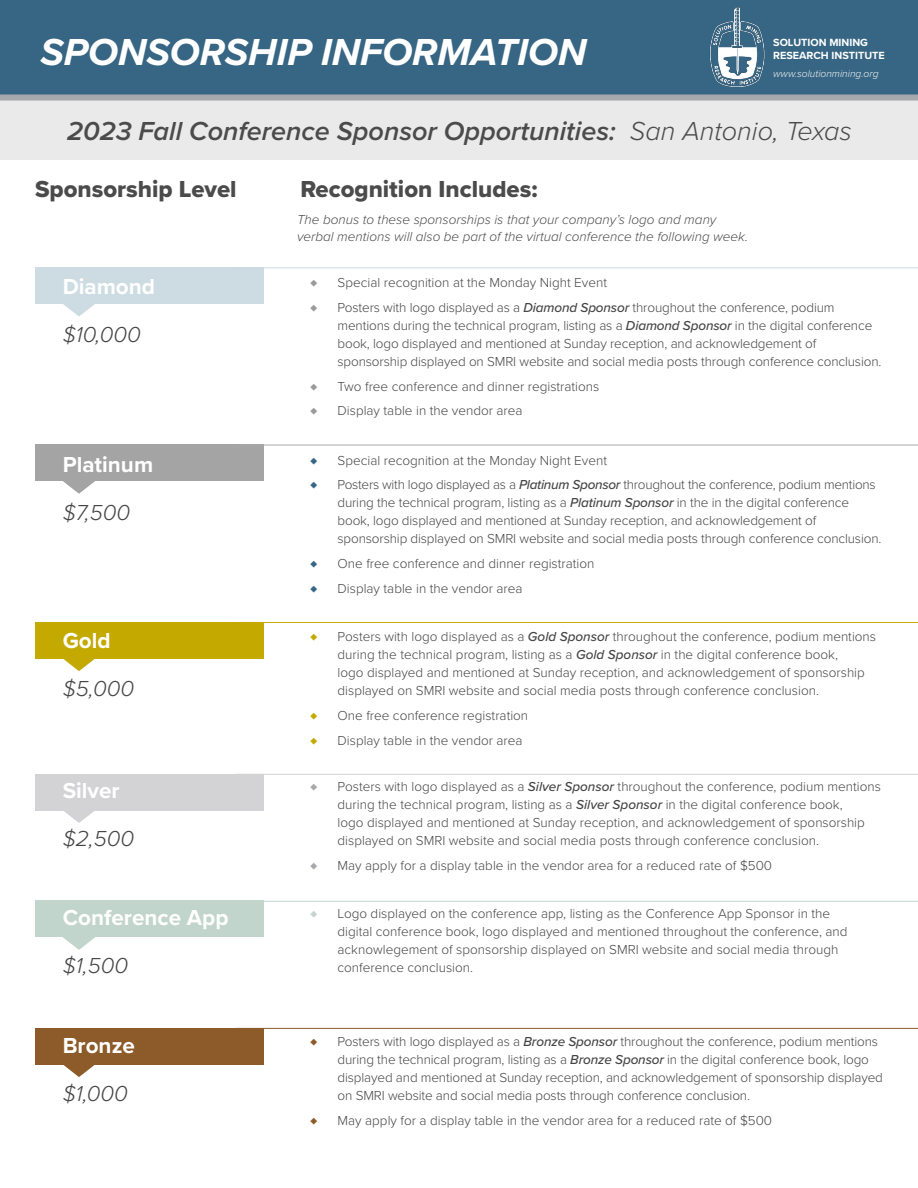
<style>
.page{position:relative;width:918px;height:1188px;background:#fff}
.page>*{position:absolute;margin:0;border:0;box-sizing:border-box;transform-origin:0 0}
.t1{font:italic 700 39px "Proxima Nova";color:#fff}
.t2{font:italic 600 27px "Proxima Nova";color:#4b4b4b}
.t3{font:24px "Proxima Nova Extrabld";color:#4b4b4b}
.t4{font:700 22.5px "Proxima Nova";color:#fff}
.t5{font:italic 300 22.5px "Proxima Nova";color:#454546}
.t6{font:300 13.5px/18px "Proxima Nova";color:#454546}
.t7{font:italic 300 13.5px/18px "Proxima Nova";color:#4b4b4b}
.t8{font:300 13.5px "Proxima Nova";color:#376684}
.t9{font:300 13.5px "Proxima Nova";color:#9d9a9a}
.t10{font:300 13.5px "Proxima Nova";color:#c3a900}
.t11{font:300 13.5px "Proxima Nova";color:#a7a8ac}
.t12{font:300 13.5px "Proxima Nova";color:#8d5a29}
.t13{font:300 13.5px "Proxima Nova";color:#c2d5cc}
.t14{font:700 10.8px/13.5px "Proxima Nova";color:#fff}
.t15{font:italic 300 10.35px "Proxima Nova";color:#f6f6f7}
.s1{font-weight:300}
.s2{font-weight:500;font-style:italic}
</style>
<div class="page">
<div style="left:0;top:97px;width:918px;height:63px;background:#eaeaea"></div>
<div style="left:0;top:0;width:918px;height:94px;background:#376684"></div>
<div style="left:0;top:94px;width:918px;height:6px;background:#a7a8ac"></div>
<img style="left:710px;top:7px;width:55px;height:80px">
<div style="left:35px;top:445px;width:229px;height:36px;background:#a4a4a5"></div>
<svg style="left:63px;top:481px;width:32px;height:13px"></svg>
<hr style="left:235px;top:445px;width:683px;height:1px;background:#a7a8ac">
<div style="left:35px;top:622px;width:229px;height:36px;background:#c3a900"></div>
<svg style="left:56px;top:658px;width:46px;height:13px"></svg>
<hr style="left:235px;top:622px;width:683px;height:1px;background:#c3a900">
<div style="left:35px;top:774px;width:229px;height:36px;background:#d3d3d5"></div>
<svg style="left:56px;top:810px;width:46px;height:13px"></svg>
<hr style="left:235px;top:774px;width:683px;height:1px;background:#d3d3d5">
<div style="left:35px;top:901px;width:229px;height:36px;background:#c2d5cc"></div>
<svg style="left:63px;top:937px;width:32px;height:13px"></svg>
<hr style="left:235px;top:901px;width:683px;height:1px;background:#c2d5cc">
<div style="left:35px;top:1028px;width:229px;height:36px;background:#8d5a29"></div>
<svg style="left:56px;top:1064px;width:46px;height:13px"></svg>
<hr style="left:235px;top:1028px;width:683px;height:1px;background:#8d5a29">
<div style="left:35px;top:267px;width:229px;height:37px;background:#cddce2"></div>
<svg style="left:63px;top:304px;width:32px;height:12px"></svg>
<hr style="left:235px;top:267px;width:683px;height:1px;background:#c9dae1">
<h1 class="t1" style="left:40px;top:23px;width:547px">SPONSORSHIP INFORMATION</h1>
<p class="t14" style="left:773px;top:35px;width:113px">SOLUTION MINING<br>RESEARCH INSTITUTE</p>
<p class="t15" style="left:773px;top:66px;width:107px">www.solutionmining.org</p>
<h2 class="t2" style="left:67px;top:111px;width:786px">2023 Fall Conference Sponsor Opportunities: <span class="s1">San Antonio, Texas</span></h2>
<h3 class="t3" style="left:35px;top:172px;width:203px">Sponsorship Level</h3>
<h3 class="t3" style="left:300px;top:172px;width:239px">Recognition Includes:</h3>
<p class="t7" style="left:297px;top:209px;width:452px">The bonus to these sponsorships is that your company’s logo and many verbal mentions will also be part of the virtual conference the following week.</p>
<h3 class="t4" style="left:63px;top:270px;width:94px">Diamond</h3>
<h3 class="t5" style="left:63px;top:318px;width:80px">$10,000</h3>
<h3 class="t4" style="left:63px;top:447px;width:92px">Platinum</h3>
<h3 class="t5" style="left:63px;top:495px;width:69px">$7,500</h3>
<h3 class="t4" style="left:63px;top:624px;width:49px">Gold</h3>
<h3 class="t5" style="left:63px;top:672px;width:73px">$5,000</h3>
<h3 class="t4" style="left:63px;top:774px;width:58px">Silver</h3>
<h3 class="t5" style="left:63px;top:822px;width:73px">$2,500</h3>
<h3 class="t4" style="left:63px;top:901px;width:167px">Conference App</h3>
<h3 class="t5" style="left:63px;top:949px;width:67px">$1,500</h3>
<h3 class="t4" style="left:63px;top:1029px;width:74px">Bronze</h3>
<h3 class="t5" style="left:63px;top:1077px;width:67px">$1,000</h3>
<p class="t9" style="left:311px;top:273px;width:8px">♦</p>
<p class="t6" style="left:338px;top:273px;width:271px">Special recognition at the Monday Night Event</p>
<p class="t9" style="left:311px;top:297px;width:8px">♦</p>
<p class="t6" style="left:338px;top:298px;width:545px">Posters with logo displayed as a <span class="s2">Diamond Sponsor</span> throughout the conference, podium mentions during the technical program, listing as a <span class="s2">Diamond Sponsor</span> in the digital conference book, logo displayed and mentioned at Sunday reception, and acknowledgement of sponsorship displayed on SMRI website and social media posts through conference conclusion.</p>
<p class="t9" style="left:311px;top:376px;width:8px">♦</p>
<p class="t6" style="left:338px;top:376px;width:263px">Two free conference and dinner registrations</p>
<p class="t9" style="left:311px;top:401px;width:8px">♦</p>
<p class="t6" style="left:338px;top:401px;width:186px">Display table in the vendor area</p>
<p class="t8" style="left:311px;top:450px;width:8px">♦</p>
<p class="t6" style="left:338px;top:450px;width:271px">Special recognition at the Monday Night Event</p>
<p class="t8" style="left:311px;top:475px;width:8px">♦</p>
<p class="t6" style="left:338px;top:475px;width:545px">Posters with logo displayed as a <span class="s2">Platinum Sponsor</span> throughout the conference, podium mentions during the technical program, listing as a <span class="s2">Platinum Sponsor</span> in the in the digital conference book, logo displayed and mentioned at Sunday reception, and acknowledgement of sponsorship displayed on SMRI website and social media posts through conference conclusion.</p>
<p class="t8" style="left:311px;top:554px;width:8px">♦</p>
<p class="t6" style="left:338px;top:554px;width:258px">One free conference and dinner registration</p>
<p class="t8" style="left:311px;top:578px;width:8px">♦</p>
<p class="t6" style="left:338px;top:579px;width:186px">Display table in the vendor area</p>
<p class="t10" style="left:311px;top:627px;width:8px">♦</p>
<p class="t6" style="left:338px;top:627px;width:540px">Posters with logo displayed as a <span class="s2">Gold Sponsor</span> throughout the conference, podium mentions during the technical program, listing as a <span class="s2">Gold Sponsor</span> in the digital conference book,<br>logo displayed and mentioned at Sunday reception, and acknowledgement of sponsorship displayed on SMRI website and social media posts through conference conclusion.</p>
<p class="t10" style="left:311px;top:705px;width:8px">♦</p>
<p class="t6" style="left:338px;top:706px;width:192px">One free conference registration</p>
<p class="t10" style="left:311px;top:730px;width:8px">♦</p>
<p class="t6" style="left:338px;top:730px;width:186px">Display table in the vendor area</p>
<p class="t11" style="left:311px;top:776px;width:8px">♦</p>
<p class="t6" style="left:338px;top:777px;width:545px">Posters with logo displayed as a <span class="s2">Silver Sponsor</span> throughout the conference, podium mentions during the technical program, listing as a <span class="s2">Silver Sponsor</span> in the digital conference book,<br>logo displayed and mentioned at Sunday reception, and acknowledgement of sponsorship displayed on SMRI website and social media posts through conference conclusion.</p>
<p class="t11" style="left:311px;top:855px;width:8px">♦</p>
<p class="t6" style="left:338px;top:856px;width:436px">May apply for a display table in the vendor area for a reduced rate of $500</p>
<p class="t13" style="left:311px;top:904px;width:8px">♦</p>
<p class="t6" style="left:338px;top:904px;width:511px">Logo displayed on the conference app, listing as the Conference App Sponsor in the digital conference book, logo displayed and mentioned throughout the conference, and acknowlegement of sponsorship displayed on SMRI website and social media through conference conclusion.</p>
<p class="t12" style="left:311px;top:1031px;width:8px">♦</p>
<p class="t6" style="left:338px;top:1032px;width:547px">Posters with logo displayed as a <span class="s2">Bronze Sponsor</span> throughout the conference, podium mentions during the technical program, listing as a <span class="s2">Bronze Sponsor</span> in the digital conference book, logo displayed and mentioned at Sunday reception, and acknowledgement of sponsorship displayed on SMRI website and social media posts through conference conclusion.</p>
<p class="t12" style="left:311px;top:1110px;width:8px">♦</p>
<p class="t6" style="left:338px;top:1110px;width:436px">May apply for a display table in the vendor area for a reduced rate of $500</p>
</div>
